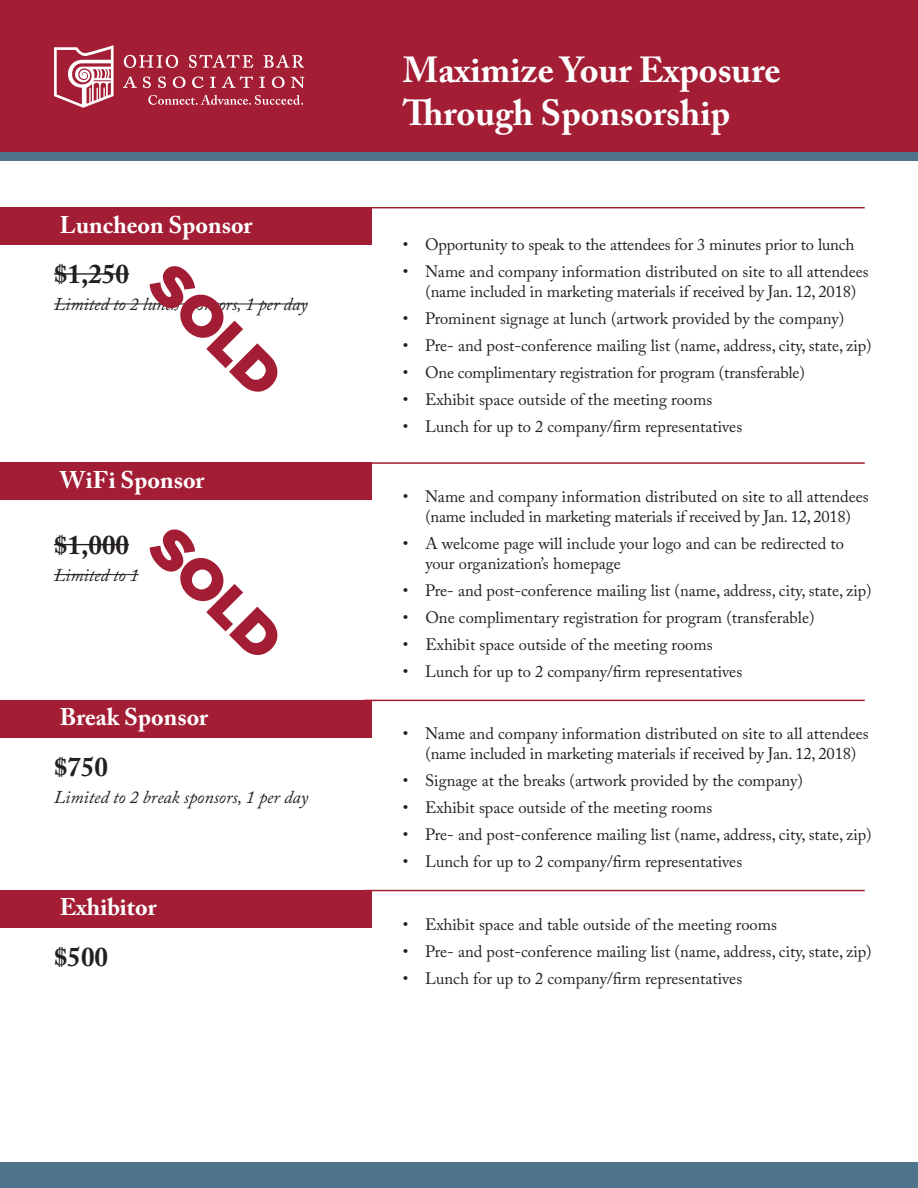
<style>
.page{position:relative;width:918px;height:1188px;background:#fff}
.page>*{position:absolute;margin:0;border:0;box-sizing:border-box;transform-origin:0 0}
.t1{font:900 60px "Proxima Nova";color:#a31e35}
.t2{font:700 36px/43.2px "Adobe Caslon Pro";color:#fff}
.t3{font:700 27px "Adobe Caslon Pro";color:#231f20}
.t4{font:700 24px "Adobe Caslon Pro";color:#fff}
.t5{font:italic 18px "Adobe Caslon Pro";color:#231f20}
.t6{font:16.5px/19.8px "Adobe Caslon Pro";color:#231f20}
</style>
<div class="page">
<div style="left:0;top:0;width:918px;height:153px;background:#a31e35"></div>
<div style="left:0;top:153px;width:918px;height:8px;background:#4d748b"></div>
<div style="left:0;top:1162px;width:918px;height:26px;background:#4d748b"></div>
<div style="left:0;top:700px;width:372px;height:37px;background:#a31e35"></div>
<hr style="left:364px;top:700px;width:501px;height:1px;background:#a31e35">
<hr style="left:54px;top:273px;width:75px;height:2px;background:#231f20">
<hr style="left:54px;top:304px;width:254px;height:1px;background:#231f20">
<svg style="left:54px;top:45px;width:60px;height:63px"></svg>
<svg style="left:124px;top:55px;width:54px;height:13px"></svg>
<svg style="left:189px;top:55px;width:64px;height:13px"></svg>
<svg style="left:264px;top:55px;width:40px;height:13px"></svg>
<svg style="left:123px;top:76px;width:14px;height:12px"></svg>
<svg style="left:143px;top:77px;width:8px;height:11px"></svg>
<svg style="left:158px;top:77px;width:8px;height:11px"></svg>
<svg style="left:173px;top:77px;width:13px;height:11px"></svg>
<svg style="left:192px;top:77px;width:12px;height:11px"></svg>
<svg style="left:210px;top:77px;width:6px;height:11px"></svg>
<svg style="left:222px;top:76px;width:31px;height:12px"></svg>
<svg style="left:259px;top:77px;width:6px;height:11px"></svg>
<svg style="left:272px;top:77px;width:13px;height:11px"></svg>
<svg style="left:291px;top:77px;width:13px;height:11px"></svg>
<svg style="left:148px;top:95px;width:155px;height:10px"></svg>
<div style="left:0;top:207px;width:372px;height:38px;background:#a31e35"></div>
<hr style="left:364px;top:207px;width:501px;height:1px;background:#a31e35">
<div style="left:0;top:890px;width:372px;height:38px;background:#a31e35"></div>
<hr style="left:364px;top:890px;width:501px;height:1px;background:#a31e35">
<hr style="left:54px;top:544px;width:75px;height:1px;background:#231f20">
<hr style="left:54px;top:574px;width:85px;height:1px;background:#231f20">
<div style="left:0;top:462px;width:372px;height:38px;background:#a31e35"></div>
<hr style="left:364px;top:462px;width:501px;height:2px;background:#a31e35">
<h3 class="t4" style="left:60px;top:211px;width:194px">Luncheon Sponsor</h3>
<h1 class="t1" style="left:185px;top:248px;width:161px;rotate:45deg">SOLD</h1>
<h3 class="t3" style="left:54px;top:258px;width:77px">$1,250</h3>
<p class="t5" style="left:54px;top:293px;width:255px">Limited to 2 lunch sponsors, 1 per day</p>
<h3 class="t4" style="left:60px;top:465px;width:146px">WiFi Sponsor</h3>
<h1 class="t1" style="left:185px;top:512px;width:161px;rotate:45deg">SOLD</h1>
<h3 class="t3" style="left:54px;top:529px;width:77px">$1,000</h3>
<p class="t5" style="left:54px;top:564px;width:86px">Limited to 1</p>
<h3 class="t4" style="left:60px;top:702px;width:150px">Break Sponsor</h3>
<h3 class="t3" style="left:54px;top:751px;width:55px">$750</h3>
<p class="t5" style="left:54px;top:786px;width:256px">Limited to 2 break sponsors, 1 per day</p>
<h3 class="t4" style="left:60px;top:893px;width:98px">Exhibitor</h3>
<h3 class="t3" style="left:54px;top:941px;width:55px">$500</h3>
<h2 class="t2" style="left:403px;top:48px;width:379px">Maximize Your Exposure<br>Through Sponsorship</h2>
<p class="t6" style="left:403px;top:234px;width:453px">• Opportunity to speak to the attendees for 3 minutes prior to lunch</p>
<p class="t6" style="left:425px;top:261px;width:445px;text-indent:-23px">• Name and company information distributed on site to all attendees (name included in marketing materials if received by Jan. 12, 2018)</p>
<p class="t6" style="left:403px;top:308px;width:443px">• Prominent signage at lunch (artwork provided by the company)</p>
<p class="t6" style="left:403px;top:335px;width:470px">• Pre- and post-conference mailing list (name, address, city, state, zip)</p>
<p class="t6" style="left:403px;top:362px;width:404px">• One complimentary registration for program (transferable)</p>
<p class="t6" style="left:403px;top:389px;width:311px">• Exhibit space outside of the meeting rooms</p>
<p class="t6" style="left:403px;top:416px;width:341px">• Lunch for up to 2 company/firm representatives</p>
<p class="t6" style="left:403px;top:487px;width:467px;text-align:center">• Name and company information distributed on site to all attendees (name included in marketing materials if received by Jan. 12, 2018)</p>
<p class="t6" style="left:425px;top:534px;width:420px;text-indent:-23px">• A welcome page will include your logo and can be redirected to your organization’s homepage</p>
<p class="t6" style="left:403px;top:580px;width:470px">• Pre- and post-conference mailing list (name, address, city, state, zip)</p>
<p class="t6" style="left:403px;top:607px;width:413px">• One complimentary registration for program (transferable)</p>
<p class="t6" style="left:403px;top:634px;width:311px">• Exhibit space outside of the meeting rooms</p>
<p class="t6" style="left:403px;top:661px;width:341px">• Lunch for up to 2 company/firm representatives</p>
<p class="t6" style="left:425px;top:724px;width:445px;text-indent:-23px">• Name and company information distributed on site to all attendees (name included in marketing materials if received by Jan. 12, 2018)</p>
<p class="t6" style="left:403px;top:771px;width:401px">• Signage at the breaks (artwork provided by the company)</p>
<p class="t6" style="left:403px;top:798px;width:311px">• Exhibit space outside of the meeting rooms</p>
<p class="t6" style="left:403px;top:825px;width:470px">• Pre- and post-conference mailing list (name, address, city, state, zip)</p>
<p class="t6" style="left:403px;top:852px;width:341px">• Lunch for up to 2 company/firm representatives</p>
<p class="t6" style="left:403px;top:914px;width:376px">• Exhibit space and table outside of the meeting rooms</p>
<p class="t6" style="left:403px;top:941px;width:470px">• Pre- and post-conference mailing list (name, address, city, state, zip)</p>
<p class="t6" style="left:403px;top:968px;width:341px">• Lunch for up to 2 company/firm representatives</p>
</div>
